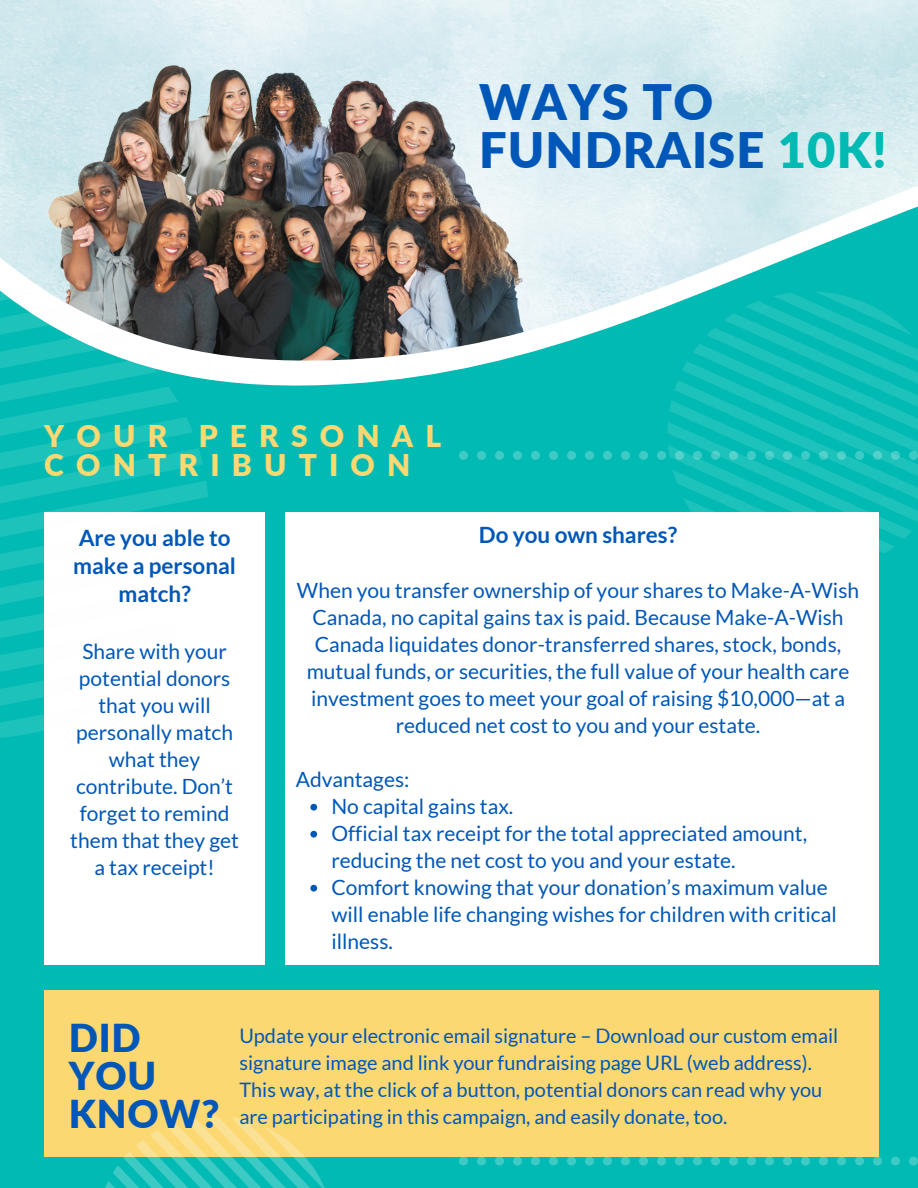
<style>
.page{position:relative;width:918px;height:1188px;background:#fff}
.page>*{position:absolute;margin:0;border:0;box-sizing:border-box;transform-origin:0 0}
.t1{font:900 48.9px/48.4px "Lato";letter-spacing:.02em;color:#0057b8}
.t2{font:900 38.4px "Lato";letter-spacing:.02em;color:#0057b8}
.t3{font:900 30px/29.2px "Lato";letter-spacing:.405em;color:#fbd872}
.t4{font:700 22.5px/28.2px "Lato";color:#0057b8;text-align:center}
.t5{font:21px/27px "Lato";color:#0057b8;text-align:center}
.t6{font:19.95px/27px "Lato";color:#0057b8}
.s1{color:#00bab3}
</style>
<div class="page">
<div style="left:0;top:382px;width:918px;height:806px;background:#00bab3"></div>
<div style="left:44px;top:990px;width:834px;height:167px;background:#fbd872"></div>
<svg style="left:0;top:57px;width:918px;height:25px;fill:#d3e9ee"></svg>
<img style="left:0;top:82px;width:918px;height:304px">
<svg style="left:105px;top:1116px;width:220px;height:72px"></svg>
<div style="left:44px;top:512px;width:221px;height:453px;background:#fff"></div>
<svg style="left:0;top:210px;width:160px;height:15px"></svg>
<svg style="left:0;top:225px;width:182px;height:21px"></svg>
<svg style="left:0;top:246px;width:198px;height:26px"></svg>
<svg style="left:0;top:272px;width:209px;height:31px"></svg>
<svg style="left:0;top:303px;width:215px;height:37px"></svg>
<svg style="left:0;top:340px;width:216px;height:46px"></svg>
<svg style="left:0;top:381px;width:212px;height:117px"></svg>
<svg style="left:0;top:428px;width:202px;height:74px"></svg>
<svg style="left:0;top:482px;width:183px;height:65px"></svg>
<svg style="left:0;top:547px;width:44px;height:191px"></svg>
<div style="left:285px;top:512px;width:593px;height:453px;background:#fff"></div>
<svg style="left:459px;top:1157px;width:459px;height:9px"></svg>
<svg style="left:459px;top:250px;width:459px;height:366px"></svg>
<svg style="left:310px;top:804px;width:7px;height:7px"></svg>
<svg style="left:310px;top:831px;width:7px;height:7px"></svg>
<svg style="left:310px;top:885px;width:7px;height:7px"></svg>
<p class="t1" style="left:479px;top:76px;width:409px">WAYS TO<br>FUNDRAISE <span class="s1">10K!</span></p>
<p class="t3" style="left:44px;top:421px;width:398px">YOUR PERSONAL<br>CONTRIBUTION</p>
<p class="t4" style="left:73px;top:523px;width:164px">Are you able to make a personal match?</p>
<p class="t5" style="left:70px;top:637px;width:170px">Share with your potential donors that you will personally match what they contribute. Don’t forget to remind them that they get a tax receipt!</p>
<p class="t4" style="left:479px;top:520px;width:200px">Do you own shares?</p>
<p class="t5" style="left:297px;top:576px;width:564px">When you transfer ownership of your shares to Make-A-Wish Canada, no capital gains tax is paid. Because Make-A-Wish Canada liquidates donor-transferred shares, stock, bonds, mutual funds, or securities, the full value of your health care investment goes to meet your goal of raising $10,000—at a reduced net cost to you and your estate.</p>
<p class="t5" style="left:296px;top:765px;width:115px">Advantages:</p>
<p class="t5" style="left:331px;top:792px;width:183px">No capital gains tax.</p>
<p class="t5" style="left:331px;top:819px;width:477px;text-align:left">Official tax receipt for the total appreciated amount, reducing the net cost to you and your estate.</p>
<p class="t5" style="left:331px;top:873px;width:507px;text-align:left">Comfort knowing that your donation’s maximum value will enable life changing wishes for children with critical illness.</p>
<p class="t2" style="left:69px;top:1014px;width:74px">DID</p>
<p class="t2" style="left:69px;top:1052px;width:89px">YOU</p>
<p class="t2" style="left:69px;top:1090px;width:152px">KNOW?</p>
<p class="t6" style="left:239px;top:1022px;width:600px">Update your electronic email signature – Download our custom email signature image and link your fundraising page URL (web address).<br>This way, at the click of a button, potential donors can read why you are participating in this campaign, and easily donate, too.</p>
</div>
